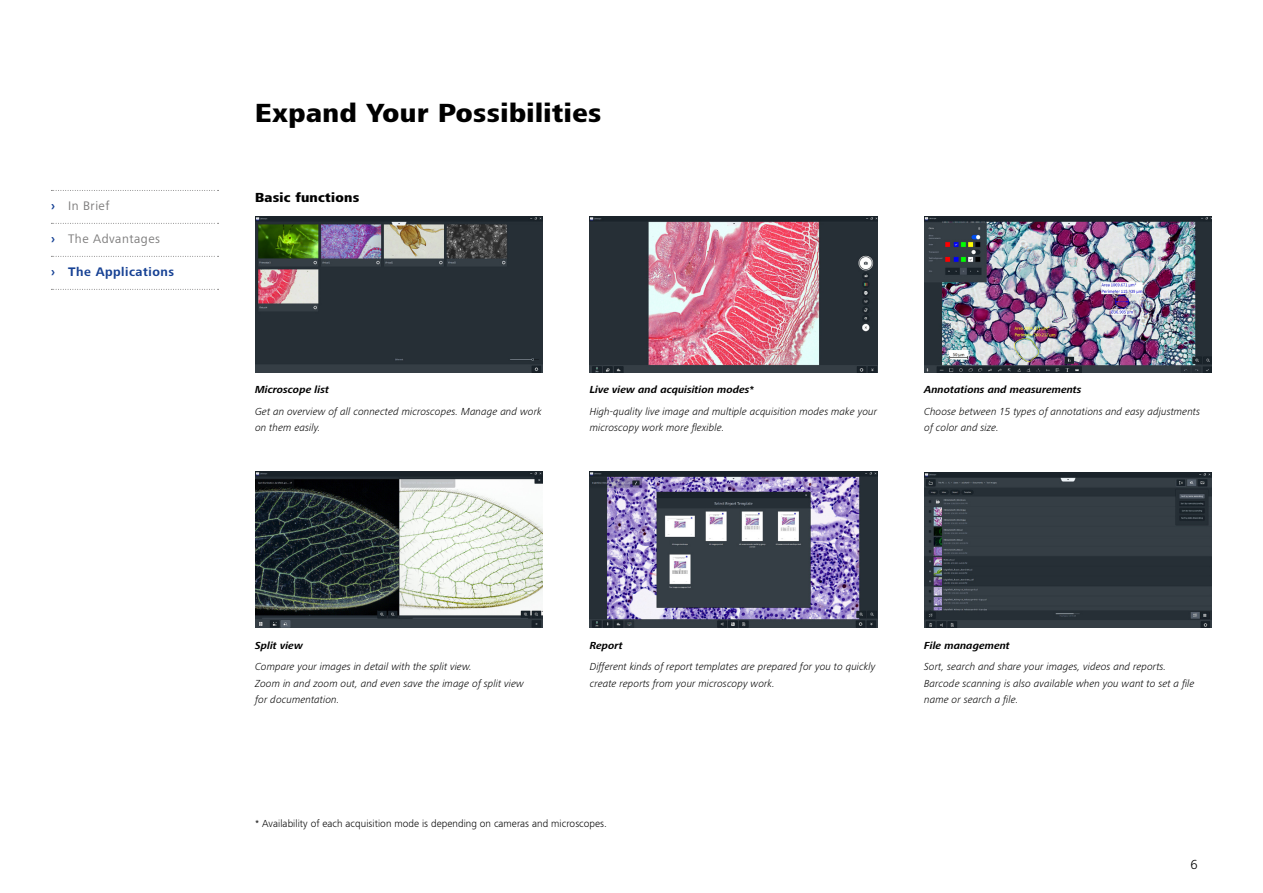
<style>
.page{position:relative;width:1263px;height:893px;background:#fff}
.page>*{position:absolute;margin:0;border:0;box-sizing:border-box;transform-origin:0 0}
.t1{font:800 27px "ZEISS Frutiger Next W1 G";letter-spacing:.02em;color:#000}
.t2{font:800 13.5px "ZEISS Frutiger Next W1 G";letter-spacing:.02em;color:#000}
.t3{font:300 13.5px "ZEISS Frutiger Next W1 G";color:#000}
.t4{font:12.75px "ZEISS Frutiger Next W1 G";letter-spacing:.04em;color:#7c7b7b}
.t5{font:700 12.75px "ZEISS Frutiger Next W1 G";letter-spacing:.04em;color:#164194}
.t6{font:italic 300 10.5px/16.5px "ZEISS Frutiger Next W1 G";letter-spacing:.005em;color:#000}
.t7{font:italic 700 10.5px "ZEISS Frutiger Next W1 G";letter-spacing:.005em;color:#000}
.t8{font:300 10.5px "ZEISS Frutiger Next W1 G";letter-spacing:.005em;color:#000}
.s1{font-weight:700;color:#164194}
</style>
<div class="page">
<img style="left:255px;top:217px;width:288px;height:155px">
<img style="left:590px;top:217px;width:287px;height:155px">
<img style="left:924px;top:217px;width:288px;height:155px">
<img style="left:255px;top:472px;width:288px;height:156px">
<img style="left:590px;top:472px;width:287px;height:156px">
<img style="left:924px;top:472px;width:288px;height:156px">
<svg style="left:51px;top:190px;width:168px;height:1px"></svg>
<svg style="left:51px;top:223px;width:168px;height:1px"></svg>
<svg style="left:51px;top:256px;width:168px;height:1px"></svg>
<svg style="left:51px;top:289px;width:168px;height:1px"></svg>
<p class="t4" style="left:51px;top:197px;width:60px"><span class="s1">›</span> In Brief</p>
<p class="t4" style="left:51px;top:230px;width:111px"><span class="s1">›</span> The Advantages</p>
<p class="t5" style="left:51px;top:263px;width:125px">› The Applications</p>
<h1 class="t1" style="left:255px;top:93px;width:348px">Expand Your Possibilities</h1>
<p class="t2" style="left:255px;top:187px;width:106px">Basic functions</p>
<p class="t7" style="left:255px;top:382px;width:75px">Microscope list</p>
<p class="t6" style="left:255px;top:403px;width:288px">Get an overview of all connected microscopes. Manage and work on them easily.</p>
<p class="t7" style="left:590px;top:382px;width:166px">Live view and acquisition modes*</p>
<p class="t6" style="left:590px;top:403px;width:289px">High-quality live image and multiple acquisition modes make your microscopy work more flexible.</p>
<p class="t7" style="left:924px;top:382px;width:159px">Annotations and measurements</p>
<p class="t6" style="left:924px;top:403px;width:277px">Choose between 15 types of annotations and easy adjustments of color and size.</p>
<p class="t7" style="left:255px;top:638px;width:49px">Split view</p>
<p class="t6" style="left:255px;top:658px;width:270px">Compare your images in detail with the split view.<br>Zoom in and zoom out, and even save the image of split view for documentation.</p>
<p class="t7" style="left:590px;top:638px;width:35px">Report</p>
<p class="t6" style="left:590px;top:658px;width:287px">Different kinds of report templates are prepared for you to quickly create reports from your microscopy work.</p>
<p class="t8" style="left:255px;top:816px;width:353px">* Availability of each acquisition mode is depending on cameras and microscopes.</p>
<p class="t7" style="left:924px;top:638px;width:87px">File management</p>
<p class="t6" style="left:924px;top:658px;width:272px">Sort, search and share your images, videos and reports.<br>Barcode scanning is also available when you want to set a file name or search a file.</p>
<p class="t3" style="left:1190px;top:855px;width:9px">6</p>
</div>
